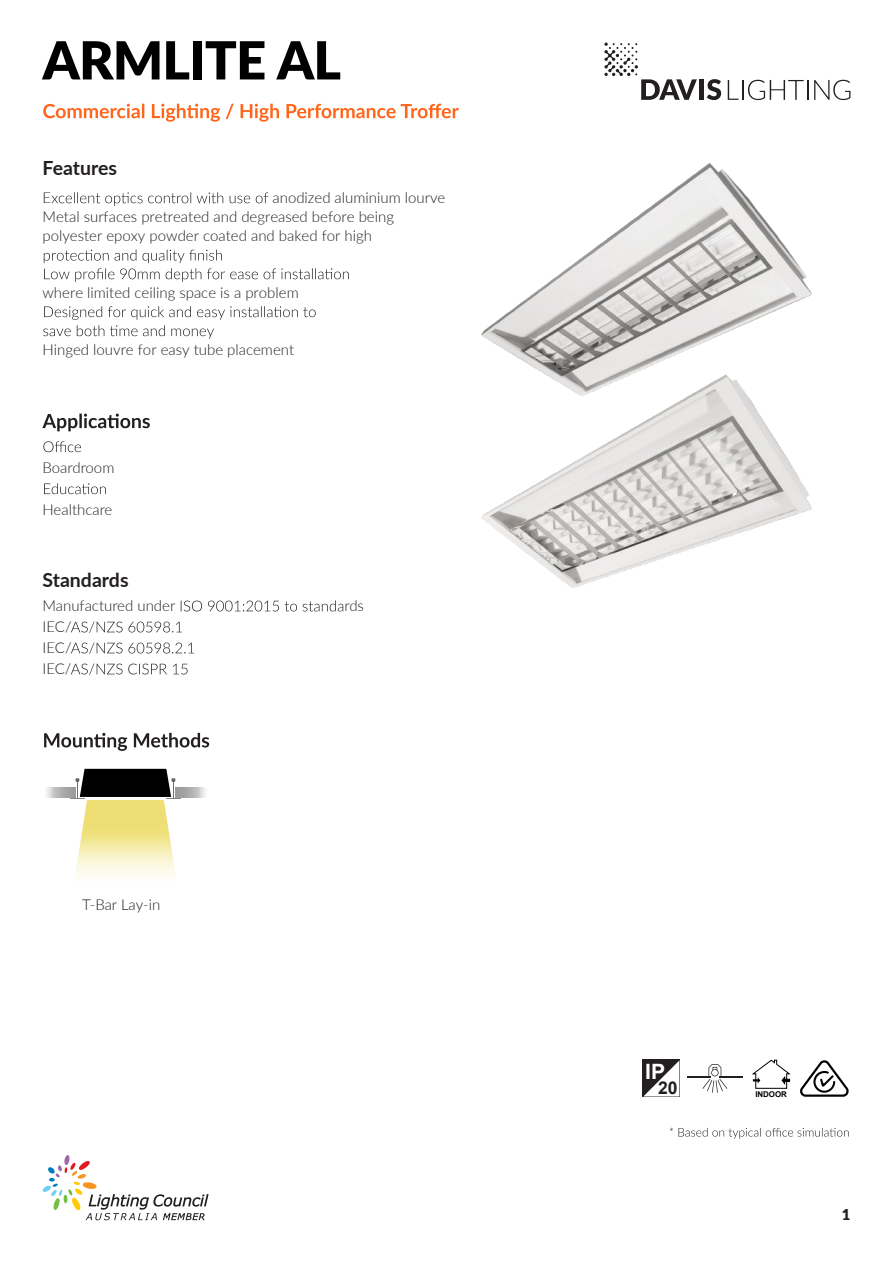
<style>
.page{position:relative;width:893px;height:1263px;background:#fff}
.page>*{position:absolute;margin:0;border:0;box-sizing:border-box;transform-origin:0 0}
.t1{font:900 52.5px "Lato";color:#231f20}
.t2{font:900 52.5px "Lato";letter-spacing:-.015em;color:#000}
.t3{font:700 21.15px "Arial";color:#fff}
.t4{font:700 19.5px "Lato";color:#231f20}
.t5{font:700 17.55px "Arial";color:#231f20}
.t6{font:300 15px/21px "Lato";color:#231f20}
.t7{font:900 15px "Lato";color:#231f20}
.t8{font:700 7.95px "Arial";color:#000}
</style>
<div class="page">
<div style="left:699px;top:79px;width:5px;height:21px;background:#231f20"></div>
<svg style="left:707px;top:79px;width:14px;height:21px"></svg>
<svg style="left:728px;top:80px;width:11px;height:20px"></svg>
<hr style="left:742px;top:80px;width:2px;height:20px;background:#231f20">
<svg style="left:748px;top:80px;width:60px;height:20px"></svg>
<svg style="left:814px;top:80px;width:36px;height:20px"></svg>
<svg style="left:604px;top:43px;width:93px;height:57px"></svg>
<svg style="left:43px;top:104px;width:416px;height:18px"></svg>
<svg style="left:43px;top:1155px;width:166px;height:65px"></svg>
<svg style="left:52px;top:192px;width:216px;height:14px"></svg>
<svg style="left:44px;top:250px;width:305px;height:32px"></svg>
<svg style="left:43px;top:306px;width:273px;height:33px"></svg>
<svg style="left:42px;top:414px;width:108px;height:17px"></svg>
<svg style="left:43px;top:441px;width:38px;height:11px"></svg>
<svg style="left:44px;top:483px;width:62px;height:11px"></svg>
<svg style="left:181px;top:600px;width:162px;height:11px"></svg>
<svg style="left:71px;top:621px;width:111px;height:12px"></svg>
<svg style="left:71px;top:642px;width:123px;height:12px"></svg>
<svg style="left:71px;top:663px;width:117px;height:12px"></svg>
<svg style="left:44px;top:733px;width:165px;height:18px"></svg>
<svg style="left:181px;top:788px;width:24px;height:9px"></svg>
<svg style="left:47px;top:788px;width:23px;height:9px"></svg>
<svg style="left:70px;top:769px;width:111px;height:109px"></svg>
<svg style="left:670px;top:1127px;width:179px;height:12px"></svg>
<svg style="left:800px;top:1060px;width:49px;height:37px"></svg>
<svg style="left:752px;top:1060px;width:38px;height:29px"></svg>
<svg style="left:643px;top:1060px;width:37px;height:37px"></svg>
<svg style="left:643px;top:1060px;width:36px;height:36px"></svg>
<hr style="left:719px;top:1076px;width:24px;height:2px;background:#231f20">
<hr style="left:687px;top:1076px;width:24px;height:2px;background:#231f20">
<svg style="left:702px;top:1064px;width:25px;height:29px"></svg>
<img style="left:481px;top:163px;width:331px;height:424px">
<h1 class="t2" style="left:43px;top:21px;width:300px">ARMLITE AL</h1>
<h1 class="t1" style="left:43px;top:26px;width:310px">Nussa - NUD</h1>
<h3 class="t4" style="left:43px;top:154px;width:76px">Features</h3>
<p class="t6" style="left:43px;top:187px;width:10px">E</p>
<p class="t6" style="left:272px;top:187px;width:174px">anodized aluminium lourve</p>
<p class="t6" style="left:43px;top:207px;width:353px;line-height:19px">Metal surfaces pretreated and degreased before being polyester epoxy powder coated and baked for high</p>
<p class="t6" style="left:43px;top:282px;width:258px">where limited ceiling space is a problem</p>
<p class="t6" style="left:43px;top:338px;width:253px">Hinged louvre for easy tube placement</p>
<p class="t6" style="left:43px;top:457px;width:73px">Boardroom</p>
<p class="t6" style="left:43px;top:499px;width:71px">Healthcare</p>
<h3 class="t4" style="left:43px;top:566px;width:88px">Standards</h3>
<p class="t6" style="left:43px;top:595px;width:134px">Manufactured under</p>
<p class="t6" style="left:344px;top:595px;width:21px">rds</p>
<p class="t6" style="left:42px;top:616px;width:31px;text-align:justify">IEC/ IEC/ IEC/</p>
<p class="t6" style="left:82px;top:893px;width:80px">T-Bar Lay-in</p>
<h2 class="t3" style="left:645px;top:1056px;width:21px">IP</h2>
<p class="t5" style="left:658px;top:1076px;width:21px">20</p>
<p class="t8" style="left:755px;top:1088px;width:33px">INDOOR</p>
<p class="t7" style="left:842px;top:1204px;width:10px">1</p>
</div>
